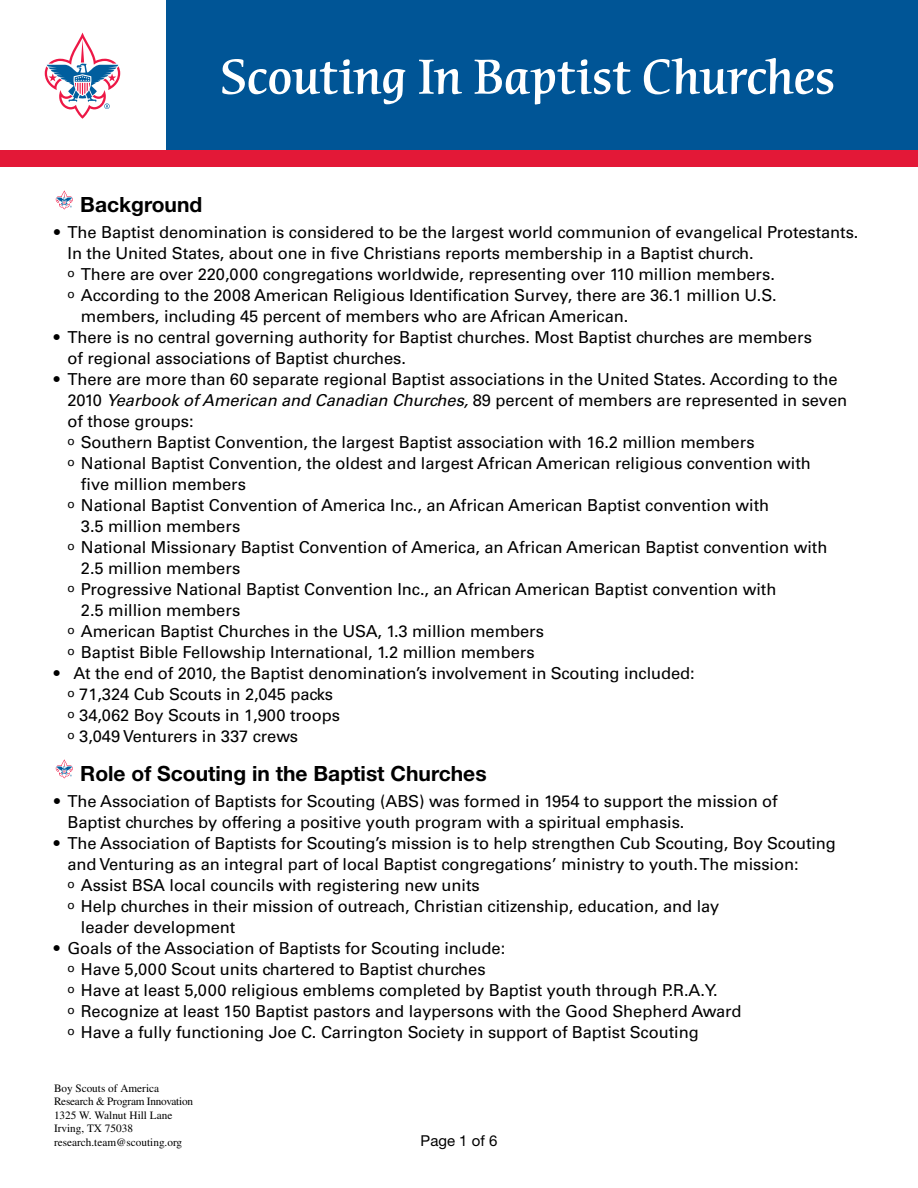
<style>
.page{position:relative;width:918px;height:1188px;background:#fff}
.page>*{position:absolute;margin:0;border:0;box-sizing:border-box;transform-origin:0 0}
.t1{font:51px "Cerigo Md ITC";letter-spacing:-.005em;color:#fff}
.t2{font:700 21px "Helvetica Neue";color:#000}
.t3{font:16.5px/21px "Univers";letter-spacing:-.005em;color:#000}
.t4{font:15px "Helvetica Neue";color:#000}
.t5{font:11.25px/13.5px "Times";color:#000}
.s1{font-style:italic}
</style>
<div class="page">
<div style="left:166px;top:0;width:752px;height:162px;background:#005596"></div>
<div style="left:0;top:150px;width:918px;height:16px;background:#e31837"></div>
<svg style="left:56px;top:190px;width:17px;height:20px"></svg>
<svg style="left:56px;top:759px;width:17px;height:19px"></svg>
<svg style="left:45px;top:33px;width:75px;height:86px"></svg>
<h1 class="t1" style="left:220px;top:49px;width:616px">Scouting In Baptist Churches</h1>
<p class="t2" style="left:80px;top:192px;width:124px">Background</p>
<p class="t3" style="left:54px;top:222px;width:806px">• The Baptist denomination is considered to be the largest world communion of evangelical Protestants.</p>
<p class="t3" style="left:67px;top:243px;width:688px">In the United States, about one in five Christians reports membership in a Baptist church.</p>
<p class="t3" style="left:68px;top:264px;width:709px"><sup>o</sup> There are over 220,000 congregations worldwide, representing over 110 million members.</p>
<p class="t3" style="left:68px;top:285px;width:711px"><sup>o</sup> According to the 2008 American Religious Identification Survey, there are 36.1 million U.S.</p>
<p class="t3" style="left:81px;top:306px;width:549px">members, including 45 percent of members who are African American.</p>
<p class="t3" style="left:67px;top:327px;width:746px;text-indent:-13px">• There is no central governing authority for Baptist churches. Most Baptist churches are members of regional associations of Baptist churches.</p>
<p class="t3" style="left:54px;top:369px;width:785px">• There are more than 60 separate regional Baptist associations in the United States. According to the</p>
<p class="t3" style="left:67px;top:390px;width:781px">2010 <span class="s1">Yearbook of American and Canadian Churches,</span> 89 percent of members are represented in seven</p>
<p class="t3" style="left:67px;top:411px;width:128px">of those groups:</p>
<p class="t3" style="left:68px;top:432px;width:689px"><sup>o</sup> Southern Baptist Convention, the largest Baptist association with 16.2 million members</p>
<p class="t3" style="left:68px;top:453px;width:745px"><sup>o</sup> National Baptist Convention, the oldest and largest African American religious convention with</p>
<p class="t3" style="left:81px;top:474px;width:167px">five million members</p>
<p class="t3" style="left:68px;top:495px;width:703px"><sup>o</sup> National Baptist Convention of America Inc., an African American Baptist convention with</p>
<p class="t3" style="left:81px;top:516px;width:161px">3.5 million members</p>
<p class="t3" style="left:68px;top:537px;width:761px"><sup>o</sup> National Missionary Baptist Convention of America, an African American Baptist convention with</p>
<p class="t3" style="left:81px;top:558px;width:161px">2.5 million members</p>
<p class="t3" style="left:68px;top:579px;width:710px"><sup>o</sup> Progressive National Baptist Convention Inc., an African American Baptist convention with</p>
<p class="t3" style="left:81px;top:600px;width:161px">2.5 million members</p>
<p class="t3" style="left:68px;top:621px;width:478px"><sup>o</sup> American Baptist Churches in the USA, 1.3 million members</p>
<p class="t3" style="left:68px;top:642px;width:469px"><sup>o</sup> Baptist Bible Fellowship International, 1.2 million members</p>
<p class="t3" style="left:68px;top:663px;width:629px;text-indent:-14px">• At the end of 2010, the Baptist denomination’s involvement in Scouting included: <sup>o</sup> 71,324 Cub Scouts in 2,045 packs<br><sup>o</sup> 34,062 Boy Scouts in 1,900 troops<br><sup>o</sup> 3,049 Venturers in 337 crews</p>
<p class="t2" style="left:80px;top:761px;width:408px">Role of Scouting in the Baptist Churches</p>
<p class="t3" style="left:67px;top:791px;width:712px;text-indent:-13px">• The Association of Baptists for Scouting (ABS) was formed in 1954 to support the mission of<br>Baptist churches by offering a positive youth program with a spiritual emphasis.</p>
<p class="t3" style="left:54px;top:833px;width:784px">• The Association of Baptists for Scouting’s mission is to help strengthen Cub Scouting, Boy Scouting</p>
<p class="t3" style="left:67px;top:854px;width:733px">and Venturing as an integral part of local Baptist congregations’ ministry to youth.The mission:</p>
<p class="t3" style="left:68px;top:875px;width:414px"><sup>o</sup> Assist BSA local councils with registering new units</p>
<p class="t3" style="left:68px;top:896px;width:653px"><sup>o</sup> Help churches in their mission of outreach, Christian citizenship, education, and lay</p>
<p class="t3" style="left:81px;top:917px;width:156px">leader development</p>
<p class="t3" style="left:68px;top:938px;width:676px;text-indent:-14px">• Goals of the Association of Baptists for Scouting include:<br><sup>o</sup> Have 5,000 Scout units chartered to Baptist churches<br><sup>o</sup> Have at least 5,000 religious emblems completed by Baptist youth through P.R.A.Y.<br><sup>o</sup> Recognize at least 150 Baptist pastors and laypersons with the Good Shepherd Award <sup>o</sup> Have a fully functioning Joe C. Carrington Society in support of Baptist Scouting</p>
<p class="t5" style="left:54px;top:1081px;width:141px">Boy Scouts of America<br>Research &amp; Program Innovation<br>1325 W. Walnut Hill Lane<br>Irving, TX 75038 research.team@scouting.org</p>
<p class="t4" style="left:421px;top:1132px;width:78px">Page 1 of 6</p>
</div>
